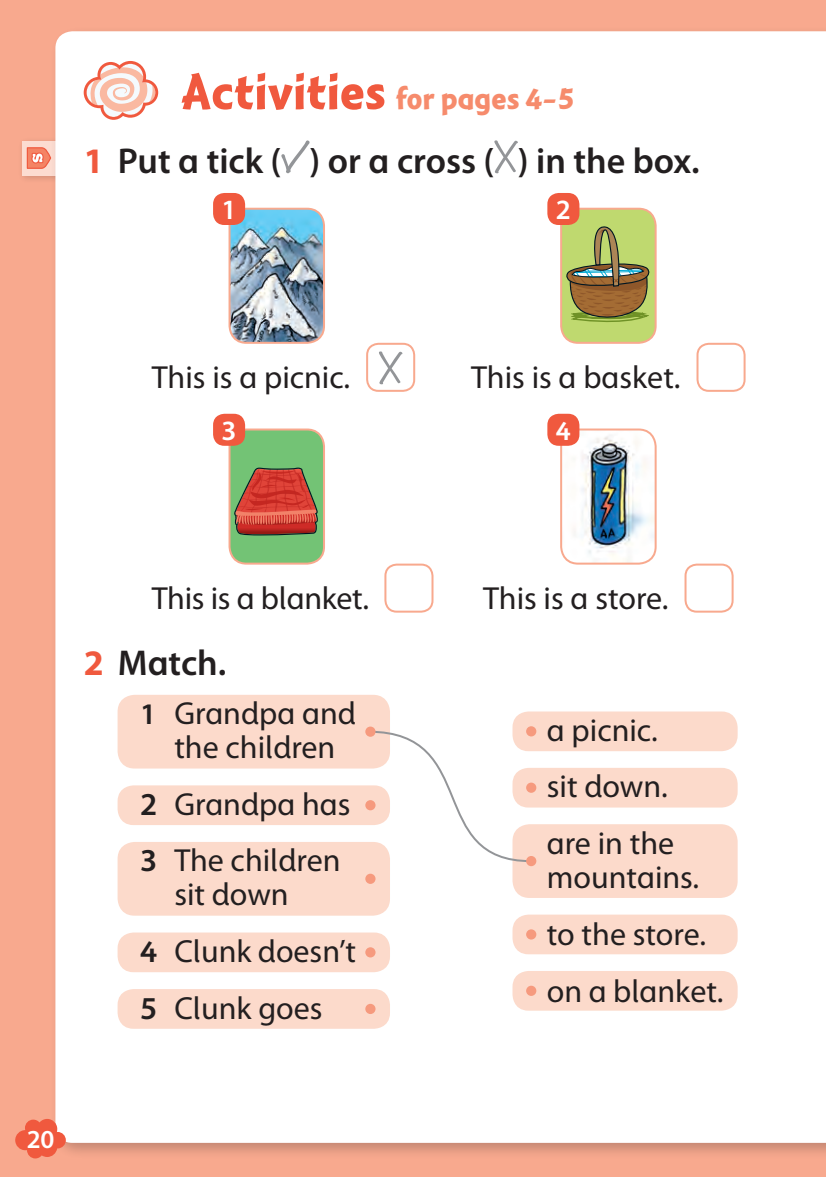
<style>
.page{position:relative;width:826px;height:1177px;background:#fff}
.page>*{position:absolute;margin:0;border:0;box-sizing:border-box;transform-origin:0 0}
.t1{font:600 36px "Myriad Infant UKOUP";color:#231f20}
.t2{font:32px/56.6px "Myriad Infant UKOUP";color:#231f20}
.t3{font:700 32px "Montara Infant";color:#f68b6c}
.t4{font:600 28px "Myriad Infant UKOUP";color:#fff}
.t5{font:600 26px "Myriad Infant UKOUP";color:#fff}
.s1{font-size:52px;color:#f0593e}
.s2{font-weight:700;color:#f0593e}
.s3{font-weight:600;font-size:30px}
.s4{font-weight:600}
</style>
<div class="page">
<div style="left:0;top:0;width:825px;height:1177px;background:#f8a98e"></div>
<div style="left:18px;top:137px;width:52px;height:46px;background:#231f20;opacity:.3"></div>
<div style="left:22px;top:141px;width:40px;height:34px;background:#fcdcd1"></div>
<svg style="left:26px;top:147px;width:24px;height:22px"></svg>
<div style="left:50px;top:26px;width:775px;height:1133px;background:#231f20;opacity:.25"></div>
<div style="left:55px;top:31px;width:770px;height:1111px;background:#fff"></div>
<svg style="left:15px;top:1119px;width:51px;height:39px"></svg>
<div style="left:512px;top:824px;width:225px;height:74px;background:#fcdacb;border-radius:17px"></div>
<div style="left:117px;top:695px;width:273px;height:73px;background:#fcdacb;border-radius:17px"></div>
<div style="left:117px;top:842px;width:273px;height:73px;background:#fcdacb;border-radius:17px"></div>
<div style="left:117px;top:785px;width:273px;height:40px;background:#fcdacb;border-radius:16px"></div>
<div style="left:117px;top:932px;width:273px;height:40px;background:#fcdacb;border-radius:16px"></div>
<div style="left:117px;top:989px;width:273px;height:39px;background:#fcdacb;border-radius:16px"></div>
<div style="left:365px;top:873px;width:10px;height:11px;background:#f69a7e;border-radius:50%"></div>
<div style="left:365px;top:947px;width:10px;height:10px;background:#f69a7e;border-radius:50%"></div>
<div style="left:365px;top:1003px;width:10px;height:11px;background:#f69a7e;border-radius:50%"></div>
<svg style="left:367px;top:729px;width:166px;height:134px;background:#fcf7f5"></svg>
<div style="left:365px;top:726px;width:10px;height:11px;background:#f69a7e;border-radius:50%"></div>
<svg style="left:82px;top:59px;width:78px;height:62px;background:#f9d5cc"></svg>
<svg style="left:281px;top:140px;width:28px;height:33px"></svg>
<svg style="left:494px;top:140px;width:23px;height:33px"></svg>
<img style="left:229px;top:209px;width:95px;height:134px">
<div style="left:228px;top:208px;width:97px;height:136px;border:2px solid #f8a98e;border-radius:17px"></div>
<svg style="left:561px;top:209px;width:94px;height:134px;background:#a7ac5d"></svg>
<div style="left:560px;top:208px;width:96px;height:136px;border:2px solid #f8a98e;border-radius:17px"></div>
<div style="left:367px;top:344px;width:47px;height:47px;background:#fff;border-radius:11px"></div>
<div style="left:366px;top:343px;width:49px;height:49px;border:2px solid #f8a98e;border-radius:11px"></div>
<div style="left:697px;top:344px;width:47px;height:47px;background:#fff;border-radius:11px"></div>
<div style="left:696px;top:343px;width:49px;height:49px;border:2px solid #f8a98e;border-radius:11px"></div>
<svg style="left:229px;top:429px;width:95px;height:134px;background:#968e5c"></svg>
<div style="left:228px;top:428px;width:97px;height:136px;border:2px solid #f8a98e;border-radius:17px"></div>
<img style="left:561px;top:429px;width:94px;height:134px">
<div style="left:560px;top:428px;width:96px;height:136px;border:2px solid #f8a98e;border-radius:17px"></div>
<div style="left:385px;top:564px;width:47px;height:47px;background:#fff;border-radius:11px"></div>
<div style="left:384px;top:563px;width:49px;height:49px;border:2px solid #f8a98e;border-radius:11px"></div>
<div style="left:685px;top:564px;width:47px;height:47px;background:#fff;border-radius:11px"></div>
<div style="left:684px;top:563px;width:49px;height:49px;border:2px solid #f8a98e;border-radius:11px"></div>
<svg style="left:379px;top:351px;width:23px;height:33px"></svg>
<div style="left:512px;top:914px;width:225px;height:40px;background:#fcdacb;border-radius:16px"></div>
<div style="left:512px;top:971px;width:225px;height:39px;background:#fcdacb;border-radius:16px"></div>
<div style="left:526px;top:929px;width:10px;height:10px;background:#f69a7e;border-radius:50%"></div>
<div style="left:526px;top:985px;width:10px;height:11px;background:#f69a7e;border-radius:50%"></div>
<div style="left:512px;top:711px;width:225px;height:40px;background:#fcdacb;border-radius:16px"></div>
<div style="left:512px;top:768px;width:225px;height:39px;background:#fcdacb;border-radius:16px"></div>
<div style="left:526px;top:726px;width:10px;height:10px;background:#f69a7e;border-radius:50%"></div>
<div style="left:526px;top:782px;width:10px;height:11px;background:#f69a7e;border-radius:50%"></div>
<div style="left:526px;top:856px;width:10px;height:10px;background:#f69a7e;border-radius:50%"></div>
<div style="left:213px;top:193px;width:32px;height:32px;background:#f0593e;border-radius:11px"></div>
<div style="left:213px;top:414px;width:32px;height:32px;background:#f0593e;border-radius:11px"></div>
<div style="left:547px;top:193px;width:32px;height:32px;background:#f0593e;border-radius:11px"></div>
<div style="left:547px;top:414px;width:32px;height:32px;background:#f0593e;border-radius:11px"></div>
<p class="t3" style="left:182px;top:81px;width:393px"><span class="s1">Activities</span> for pages 4–5</p>
<p class="t1" style="left:84px;top:138px;width:617px"><span class="s2">1</span> Put a tick ( ) or a cross ( ) in the box.</p>
<p class="t4" style="left:221px;top:192px;width:17px">1</p>
<p class="t4" style="left:555px;top:192px;width:17px">2</p>
<p class="t2" style="left:152px;top:349px;width:195px">This is a picnic.</p>
<p class="t2" style="left:471px;top:349px;width:206px">This is a basket.</p>
<p class="t4" style="left:221px;top:413px;width:17px">3</p>
<p class="t4" style="left:555px;top:413px;width:17px">4</p>
<p class="t2" style="left:152px;top:569px;width:214px">This is a blanket.</p>
<p class="t2" style="left:483px;top:569px;width:182px">This is a store.</p>
<p class="t1" style="left:84px;top:640px;width:144px"><span class="s2">2</span> Match.</p>
<p class="t2" style="left:140px;top:696px;width:217px;line-height:34px;text-align:center"><span class="s3">1</span> Grandpa and the children</p>
<p class="t2" style="left:140px;top:775px;width:212px"><span class="s4">2</span> Grandpa has<br><span class="s4">3</span> The children</p>
<p class="t2" style="left:140px;top:866px;width:217px;text-indent:34px">sit down<br><span class="s4">4</span> Clunk doesn’t<br><span class="s4">5</span> Clunk goes</p>
<p class="t2" style="left:546px;top:701px;width:129px">a picnic. sit down. are in the</p>
<p class="t2" style="left:546px;top:848px;width:175px">mountains. to the store. on a blanket.</p>
<p class="t5" style="left:27px;top:1122px;width:29px">20</p>
</div>
